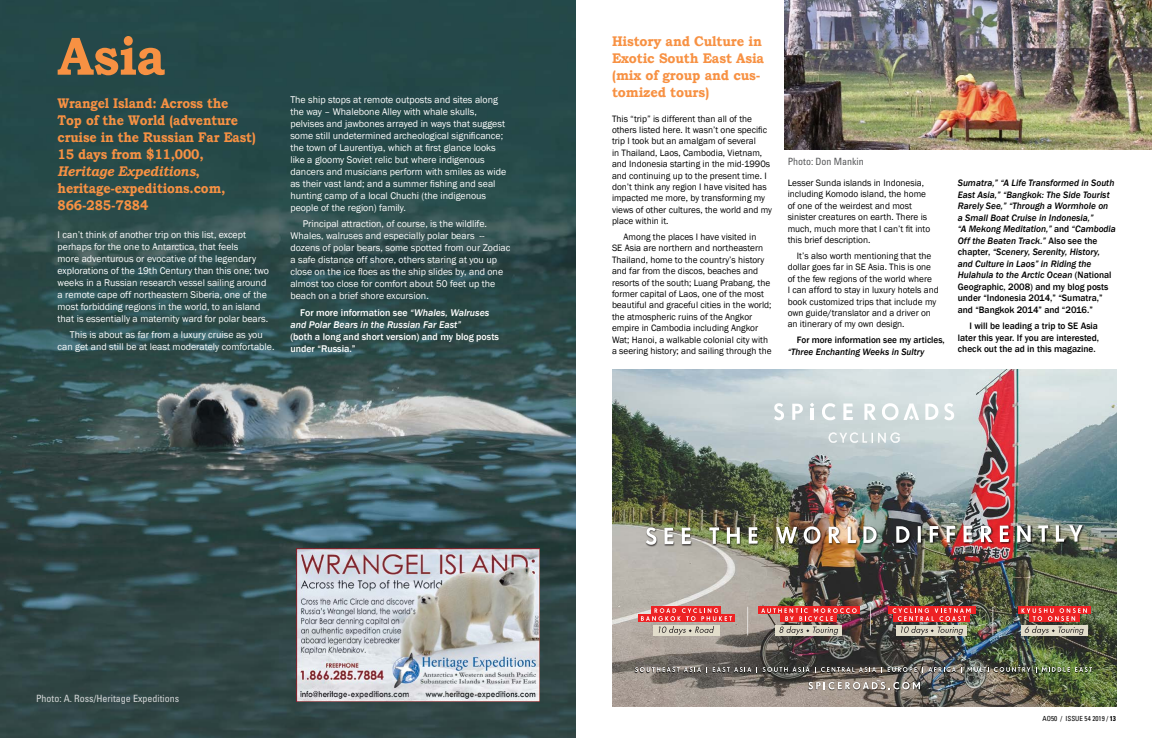
<style>
.page{position:relative;width:1152px;height:738px;background:#fff}
.page>*{position:absolute;margin:0;border:0;box-sizing:border-box;transform-origin:0 0}
.t1{font:700 54px "Bookman Old Style";color:#f79143;scale:.93 1}
.t2{font:700 14px/17px "Bookman Old Style";letter-spacing:-.01em;color:#f79143;scale:.9 1}
.t3{font:700 14px/17px "Bookman Old Style";letter-spacing:-.01em;color:#f79143;scale:.93 1}
.t4{font:10px/12px "Franklin Gothic";color:#fff}
.t5{font:italic 500 10px/12px "Franklin Gothic";color:#fff}
.t6{font:500 10px/12px "Franklin Gothic";color:#fff}
.t7{font:condensed 10px "Univers";color:#d5d7d8}
.t8{font:condensed 10px "Univers";color:#58595b}
.t9{font:italic 500 9.6px/11.5px "Franklin Gothic";color:#000}
.t10{font:500 9.6px/11.5px "Franklin Gothic";color:#000}
.t11{font:9.5px/11.4px "Franklin Gothic";color:#000}
.t12{font:500 9.5px "Franklin Gothic";color:#000}
.t13{font:italic 500 9.5px "Franklin Gothic";color:#000}
.t14{font:condensed 7px "Univers LT Std";color:#000}
.s1{font-style:italic}
.s2{font-style:normal}
.s3{font-weight:700}
</style>
<div class="page">
<img style="left:784px;top:0;width:368px;height:149px">
<img style="left:612px;top:370px;width:504px;height:337px">
<svg style="left:829px;top:433px;width:71px;height:10px"></svg>
<svg style="left:792px;top:404px;width:11px;height:16px"></svg>
<hr style="left:810px;top:408px;width:4px;height:12px;background:#fff">
<svg style="left:864px;top:404px;width:12px;height:16px"></svg>
<svg style="left:925px;top:404px;width:13px;height:16px"></svg>
<svg style="left:774px;top:403px;width:10px;height:17px"></svg>
<svg style="left:822px;top:403px;width:14px;height:17px"></svg>
<svg style="left:944px;top:403px;width:10px;height:17px"></svg>
<svg style="left:810px;top:403px;width:4px;height:4px"></svg>
<svg style="left:843px;top:404px;width:10px;height:16px"></svg>
<svg style="left:882px;top:403px;width:37px;height:17px"></svg>
<img style="left:644px;top:524px;width:441px;height:24px">
<svg style="left:646px;top:527px;width:11px;height:18px"></svg>
<svg style="left:664px;top:528px;width:10px;height:16px"></svg>
<svg style="left:682px;top:528px;width:9px;height:16px"></svg>
<svg style="left:709px;top:527px;width:10px;height:17px"></svg>
<svg style="left:727px;top:527px;width:13px;height:17px"></svg>
<svg style="left:749px;top:527px;width:9px;height:17px"></svg>
<svg style="left:776px;top:527px;width:21px;height:16px"></svg>
<svg style="left:804px;top:526px;width:17px;height:18px"></svg>
<svg style="left:829px;top:527px;width:11px;height:16px"></svg>
<svg style="left:848px;top:527px;width:8px;height:16px"></svg>
<svg style="left:863px;top:526px;width:14px;height:17px"></svg>
<svg style="left:896px;top:526px;width:14px;height:17px"></svg>
<hr style="left:918px;top:526px;width:3px;height:17px;background:#fff">
<svg style="left:930px;top:526px;width:9px;height:17px"></svg>
<svg style="left:947px;top:526px;width:9px;height:16px"></svg>
<svg style="left:964px;top:526px;width:9px;height:16px"></svg>
<svg style="left:981px;top:526px;width:11px;height:16px"></svg>
<svg style="left:1000px;top:526px;width:9px;height:16px"></svg>
<svg style="left:1017px;top:525px;width:14px;height:17px"></svg>
<svg style="left:1038px;top:525px;width:10px;height:17px"></svg>
<svg style="left:1056px;top:525px;width:27px;height:17px"></svg>
<img style="left:808px;top:681px;width:113px;height:9px">
<svg style="left:808px;top:682px;width:112px;height:7px"></svg>
<img style="left:635px;top:666px;width:458px;height:7px">
<svg style="left:635px;top:667px;width:72px;height:5px"></svg>
<svg style="left:713px;top:667px;width:44px;height:5px"></svg>
<svg style="left:763px;top:667px;width:119px;height:5px"></svg>
<svg style="left:888px;top:667px;width:204px;height:5px"></svg>
<svg style="left:747px;top:607px;width:1px;height:28px"></svg>
<svg style="left:870px;top:607px;width:1px;height:28px"></svg>
<svg style="left:993px;top:607px;width:1px;height:28px"></svg>
<div style="left:652px;top:607px;width:69px;height:7px;background:#ed2224"></div>
<div style="left:638px;top:615px;width:97px;height:7px;background:#ed2224"></div>
<div style="left:653px;top:625px;width:66px;height:11px;background:#e2ddcb"></div>
<svg style="left:641px;top:608px;width:91px;height:27px"></svg>
<div style="left:775px;top:625px;width:67px;height:11px;background:#e2ddcb"></div>
<div style="left:758px;top:607px;width:102px;height:7px;background:#ed2224"></div>
<svg style="left:761px;top:608px;width:96px;height:27px"></svg>
<svg style="left:1018px;top:607px;width:72px;height:7px"></svg>
<div style="left:1021px;top:625px;width:67px;height:11px;background:#e2ddcb"></div>
<svg style="left:1022px;top:608px;width:65px;height:27px"></svg>
<div style="left:888px;top:607px;width:87px;height:7px;background:#ed2224"></div>
<div style="left:896px;top:625px;width:71px;height:11px;background:#e2ddcb"></div>
<svg style="left:893px;top:608px;width:78px;height:27px"></svg>
<img style="left:0;top:0;width:576px;height:738px">
<img style="left:297px;top:549px;width:243px;height:153px">
<h1 class="t1" style="left:58px;top:24px;width:118px">Asia</h1>
<h2 class="t2" style="left:58px;top:94px;width:222px">Wrangel Island: Across the<br>Top of the World (adventure cruise in the Russian Far East)<br>15 days from $11,000,<br><span class="s1">Heritage Expeditions</span>, heritage-expeditions.com,<br>866-285-7884</h2>
<p class="t4" style="left:58px;top:228px;width:213px">I can’t think of another trip on this list, except perhaps for the one to Antarctica, that feels<br>more adventurous or evocative of the legendary explorations of the 19th Century than this one; two weeks in a Russian research vessel sailing around a remote cape off northeastern Siberia, one of the most forbidding regions in the world, to an island that is essentially a maternity ward for polar bears.</p>
<p class="t4" style="left:58px;top:329px;width:218px;text-align:center">This is about as far from a luxury cruise as you<br>can get and still be at least moderately comfortable.</p>
<p class="t4" style="left:290px;top:93px;width:217px">The ship stops at remote outposts and sites along the way – Whalebone Alley with whale skulls, pelvises and jawbones arrayed in ways that suggest some still undetermined archeological significance; the town of Laurentiya, which at first glance looks like a gloomy Soviet relic but where indigenous dancers and musicians perform with smiles as wide as their vast land; and a summer fishing and seal hunting camp of a local Chuchi (the indigenous people of the region) family.</p>
<p class="t4" style="left:290px;top:218px;width:222px;text-indent:12px">Principal attraction, of course, is the wildlife.<br>Whales, walruses and especially polar bears -- dozens of polar bears, some spotted from our Zodiac a safe distance off shore, others staring at you up close on the ice floes as the ship slides by, and one almost too close for comfort about 50 feet up the beach on a brief shore excursion.</p>
<p class="t5" style="left:290px;top:306px;width:201px;text-indent:10px"><span class="s2">For more information see</span> “Whales, Walruses and Polar Bears in the Russian Far East”</p>
<p class="t6" style="left:290px;top:330px;width:210px">(both a long and short version) and my blog posts under “Russia.”</p>
<h2 class="t3" style="left:612px;top:33px;width:165px">History and Culture in<br>Exotic South East Asia (mix of group and cus&shy;tomized tours)</h2>
<p class="t11" style="left:612px;top:113px;width:162px">This “trip” is different than all of the others listed here. It wasn’t one specific trip I took but an amalgam of several<br>in Thailand, Laos, Cambodia, Vietnam, and Indonesia starting in the mid-1990s and continuing up to the present time. I don’t think any region I have visited has impacted me more, by transforming my views of other cultures, the world and my place within it.</p>
<p class="t11" style="left:612px;top:231px;width:161px;text-indent:12px">Among the places I have visited in<br>SE Asia are northern and northeastern Thailand, home to the country’s history and far from the discos, beaches and resorts of the south; Luang Prabang, the former capital of Laos, one of the most beautiful and graceful cities in the world; the atmospheric ruins of the Angkor empire in Cambodia including Angkor Wat; Hanoi, a walkable colonial city with a seering history; and sailing through the</p>
<p class="t8" style="left:788px;top:155px;width:78px">Photo: Don Mankin</p>
<p class="t11" style="left:788px;top:177px;width:144px">Lesser Sunda islands in Indonesia, including Komodo island, the home of one of the weirdest and most sinister creatures on earth. There is much, much more that I can’t fit into this brief description.</p>
<p class="t11" style="left:788px;top:250px;width:153px;text-indent:9px">It’s also worth mentioning that the dollar goes far in SE Asia. This is one of the few regions of the world where<br>I can afford to stay in luxury hotels and book customized trips that include my own guide/translator and a driver on an itinerary of my own design.</p>
<p class="t12" style="left:797px;top:334px;width:149px">For more information see my articles,</p>
<p class="t13" style="left:788px;top:346px;width:138px">“Three Enchanting Weeks in Sultry</p>
<p class="t9" style="left:958px;top:177px;width:160px">Sumatra,” “A Life Transformed in South East Asia,” “Bangkok: The Side Tourist Rarely See,” “Through a Wormhole on<br>a Small Boat Cruise in Indonesia,”<br>“A Mekong Meditation,” <span class="s2">and</span> “Cambodia Off the Beaten Track.” <span class="s2">Also see the chapter,</span> “Scenery, Serenity, History, and Culture in Laos” in Riding the Hulahula to the Arctic Ocean <span class="s2">(National Geographic, 2008) and my blog posts under “Indonesia 2014,” “Sumatra,” and “Bangkok 2014” and “2016.”</span></p>
<p class="t10" style="left:958px;top:320px;width:143px;text-indent:12px">I will be leading a trip to SE Asia later this year. If you are interested, check out the ad in this magazine.</p>
<p class="t7" style="left:36px;top:692px;width:145px">Photo: A. Ross/Heritage Expeditions</p>
<p class="t14" style="left:1043px;top:714px;width:75px">AO50 / ISSUE 54 2019 / <span class="s3">13</span></p>
</div>
